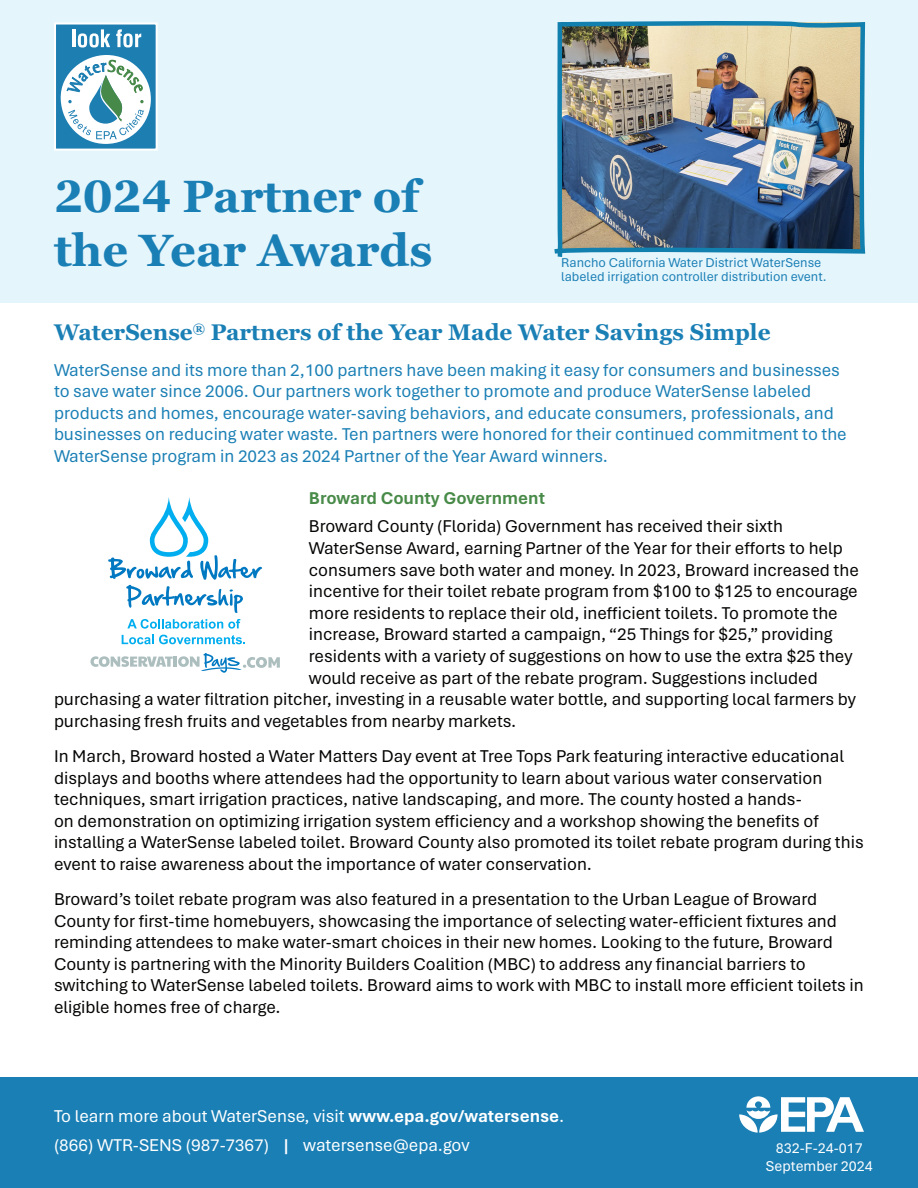
<style>
.page{position:relative;width:918px;height:1188px;background:#fff}
.page>*{position:absolute;margin:0;border:0;box-sizing:border-box;transform-origin:0 0}
.t1{font:700 45px "Georgia Pro";color:#1a7fb5}
.t2{font:700 22.5px "Georgia Pro";color:#1a7fb5}
.t3{font:18px/21.6px "Aptos";color:#040503}
.t4{font:18px/21.6px "Aptos";color:#1a7fb5}
.t5{font:18px "Aptos";color:#fff}
.t6{font:700 18px "Aptos";color:#488a48}
.t7{font:15px "Aptos";color:#fff}
.t8{font:13.5px/13.5px "Aptos";color:#1a7fb5}
.s1{font-weight:700}
</style>
<div class="page">
<div style="left:0;top:0;width:918px;height:302px;background:#e5f5fc"></div>
<div style="left:55px;top:24px;width:102px;height:126px;background:#1d7eb2"></div>
<div style="left:54px;top:23px;width:104px;height:128px;border:2px solid #fff"></div>
<svg style="left:60px;top:29px;width:91px;height:115px"></svg>
<img style="left:549px;top:21px;width:318px;height:282px">
<div style="left:0;top:1078px;width:918px;height:110px;background:#1a7fb5"></div>
<svg style="left:739px;top:1096px;width:125px;height:37px"></svg>
<svg style="left:108px;top:497px;width:154px;height:116px"></svg>
<svg style="left:127px;top:619px;width:113px;height:10px"></svg>
<svg style="left:122px;top:635px;width:123px;height:9px"></svg>
<svg style="left:90px;top:653px;width:190px;height:20px"></svg>
<p class="t1" style="left:54px;top:171px;width:367px">2024 Partner of</p>
<p class="t1" style="left:54px;top:225px;width:380px">the Year Awards</p>
<p class="t8" style="left:561px;top:255px;width:267px">Rancho California Water District WaterSense labeled irrigation controller distribution event.</p>
<p class="t2" style="left:54px;top:320px;width:718px">WaterSense<sup>®</sup> Partners of the Year Made Water Savings Simple</p>
<p class="t4" style="left:54px;top:358px;width:794px">WaterSense and its more than 2,100 partners have been making it easy for consumers and businesses to save water since 2006. Our partners work together to promote and produce WaterSense labeled products and homes, encourage water-saving behaviors, and educate consumers, professionals, and businesses on reducing water waste. Ten partners were honored for their continued commitment to the WaterSense program in 2023 as 2024 Partner of the Year Award winners.</p>
<p class="t6" style="left:309px;top:486px;width:238px">Broward County Government</p>
<p class="t3" style="left:309px;top:515px;width:476px">Broward County (Florida) Government has received their sixth</p>
<p class="t3" style="left:309px;top:537px;width:535px">WaterSense Award, earning Partner of the Year for their efforts to help</p>
<p class="t3" style="left:309px;top:558px;width:551px">consumers save both water and money. In 2023, Broward increased the</p>
<p class="t3" style="left:309px;top:580px;width:550px">incentive for their toilet rebate program from $100 to $125 to encourage</p>
<p class="t3" style="left:309px;top:601px;width:530px">more residents to replace their old, inefficient toilets. To promote the</p>
<p class="t3" style="left:309px;top:623px;width:525px">increase, Broward started a campaign, “25 Things for $25,” providing</p>
<p class="t3" style="left:309px;top:645px;width:545px">residents with a variety of suggestions on how to use the extra $25 they</p>
<p class="t3" style="left:309px;top:666px;width:510px">would receive as part of the rebate program. Suggestions included</p>
<p class="t3" style="left:54px;top:688px;width:803px">purchasing a water filtration pitcher, investing in a reusable water bottle, and supporting local farmers by</p>
<p class="t3" style="left:54px;top:709px;width:464px">purchasing fresh fruits and vegetables from nearby markets.</p>
<p class="t3" style="left:54px;top:745px;width:811px">In March, Broward hosted a Water Matters Day event at Tree Tops Park featuring interactive educational displays and booths where attendees had the opportunity to learn about various water conservation techniques, smart irrigation practices, native landscaping, and more. The county hosted a hands-<br>on demonstration on optimizing irrigation system efficiency and a workshop showing the benefits of installing a WaterSense labeled toilet. Broward County also promoted its toilet rebate program during this event to raise awareness about the importance of water conservation.</p>
<p class="t3" style="left:54px;top:888px;width:811px">Broward’s toilet rebate program was also featured in a presentation to the Urban League of Broward County for first-time homebuyers, showcasing the importance of selecting water-efficient fixtures and reminding attendees to make water-smart choices in their new homes. Looking to the future, Broward County is partnering with the Minority Builders Coalition (MBC) to address any financial barriers to switching to WaterSense labeled toilets. Broward aims to work with MBC to install more efficient toilets in eligible homes free of charge.</p>
<p class="t5" style="left:54px;top:1104px;width:512px">To learn more about WaterSense, visit <span class="s1">www.epa.gov/watersense</span>.</p>
<p class="t5" style="left:54px;top:1133px;width:417px">(866) WTR-SENS (987-7367) <span class="s1">|</span> watersense@epa.gov</p>
<p class="t7" style="left:776px;top:1137px;width:89px">832-F-24-017</p>
<p class="t7" style="left:766px;top:1155px;width:108px">September 2024</p>
</div>
